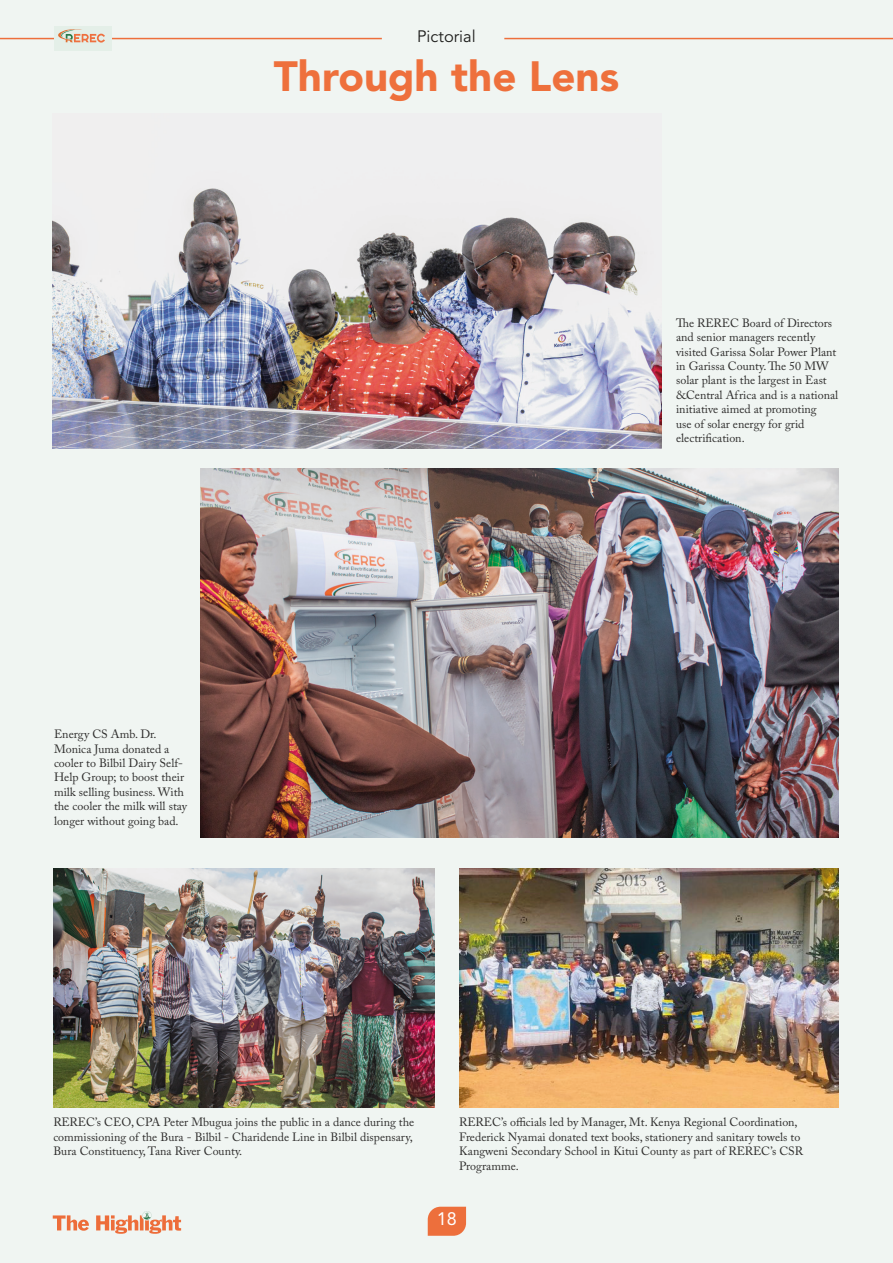
<style>
.page{position:relative;width:893px;height:1263px;background:#f0f5f2}
.page>*{position:absolute;margin:0;border:0;box-sizing:border-box;transform-origin:0 0}
.REREC_titles{font:900 42px "Avenir LT Std";color:#ee703c}
.t1{font:18px "Avenir LT Std";color:#fff}
.REREC_titles-2{font:16.5px "Avenir LT Std";color:#1d1d1b}
.Body_text{font:12px/14.4px "Adobe Caslon Pro";color:#2e2d2c}
</style>
<div class="page">
<hr style="left:0;top:38px;width:382px;height:1px;background:#ed6f3c">
<hr style="left:504px;top:38px;width:389px;height:1px;background:#ed6f3c">
<img style="left:53px;top:188px;width:608px;height:260px">
<img style="left:200px;top:469px;width:639px;height:368px">
<img style="left:54px;top:868px;width:380px;height:239px">
<div style="left:54px;top:26px;width:57px;height:24px;background:#e4efe8"></div>
<svg style="left:58px;top:29px;width:47px;height:14px"></svg>
<img style="left:459px;top:868px;width:380px;height:239px">
<svg style="left:428px;top:1207px;width:39px;height:29px"></svg>
<svg style="left:53px;top:1211px;width:129px;height:23px"></svg>
<p class="REREC_titles-2" style="left:417px;top:27px;width:60px">Pictorial</p>
<p class="REREC_titles" style="left:274px;top:51px;width:347px">Through the Lens</p>
<p class="Body_text" style="left:676px;top:315px;width:164px">The REREC Board of Directors and senior managers recently visited Garissa Solar Power Plant in Garissa County. The 50 MW solar plant is the largest in East &amp;Central Africa and is a national initiative aimed at promoting<br>use of solar energy for grid electrification.</p>
<p class="Body_text" style="left:54px;top:727px;width:135px">Energy CS Amb. Dr.<br>Monica Juma donated a cooler to Bilbil Dairy Self-<br>Help Group; to boost their milk selling business. With the cooler the milk will stay longer without going bad.</p>
<p class="Body_text" style="left:53px;top:1115px;width:362px">REREC’s CEO, CPA Peter Mbugua joins the public in a dance during the commissioning of the Bura - Bilbil - Charidende Line in Bilbil dispensary,<br>Bura Constituency, Tana River County.</p>
<p class="Body_text" style="left:459px;top:1115px;width:345px">REREC’s officials led by Manager, Mt. Kenya Regional Coordination, Frederick Nyamai donated text books, stationery and sanitary towels to Kangweni Secondary School in Kitui County as part of REREC’s CSR Programme.</p>
<p class="t1" style="left:437px;top:1208px;width:22px">18</p>
<h2 class="t1" style="left:439px;top:1213px;width:22px">18</h2>
</div>
